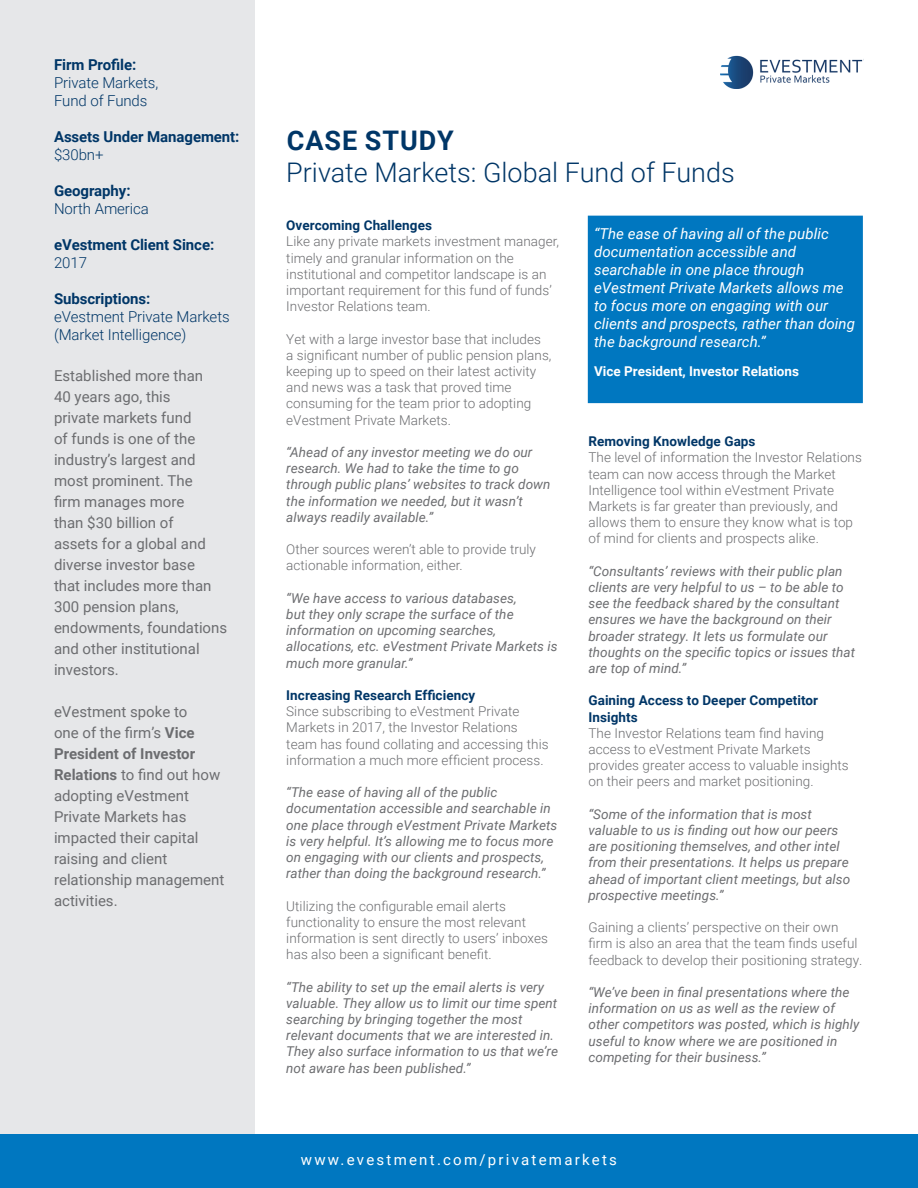
<style>
.page{position:relative;width:918px;height:1188px;background:#fff}
.page>*{position:absolute;margin:0;border:0;box-sizing:border-box;transform-origin:0 0}
.t1{font:300 27px "Roboto";color:#003667}
.t2{font:700 27px "Roboto";letter-spacing:.035em;color:#003667}
.t3{font:15px/21px "Roboto";color:#6c6d70}
.t4{font:italic 15px/18px "Roboto";letter-spacing:.005em;color:#fff}
.t5{font:300 15px/18px "Roboto";letter-spacing:-.005em;color:#003667}
.t6{font:700 15px/18px "Roboto";letter-spacing:-.005em;color:#003667}
.t7{font:15px "Roboto";letter-spacing:.15em;color:#fff}
.t8{font:italic 13.5px/16.2px "Roboto";letter-spacing:.005em;color:#6c6d70}
.t9{font:300 13.5px/16.2px "Roboto";letter-spacing:.005em;color:#6c6d70}
.t10{font:700 13.5px/16.2px "Roboto";letter-spacing:.005em;color:#003667}
.t11{font:700 13.5px "Roboto";color:#fff}
.s1{font-weight:700}
.s2{font-weight:300}
</style>
<div class="page">
<div style="left:588px;top:216px;width:275px;height:187px;background:#0077c0"></div>
<div style="left:0;top:1134px;width:918px;height:54px;background:#0077c0"></div>
<div style="left:0;top:0;width:255px;height:1134px;background:#e6e7e9"></div>
<img style="left:721px;top:55px;width:143px;height:34px">
<p class="t6" style="left:54px;top:55px;width:84px">Firm Profile:</p>
<p class="t5" style="left:54px;top:73px;width:106px">Private Markets,<br>Fund of Funds</p>
<p class="t6" style="left:54px;top:127px;width:187px">Assets Under Management:</p>
<p class="t5" style="left:54px;top:145px;width:51px">$30bn+</p>
<p class="t5" style="left:54px;top:181px;width:96px"><span class="s1">Geography:<br></span>North America</p>
<p class="t6" style="left:54px;top:235px;width:162px">eVestment Client Since:<br><span class="s2">2017</span></p>
<p class="t5" style="left:54px;top:289px;width:177px"><span class="s1">Subscriptions:<br></span>eVestment Private Markets (Market Intelligence)</p>
<p class="t3" style="left:54px;top:364px;width:175px">Established more than<br>40 years ago, this<br>private markets fund<br>of funds is one of the industry’s largest and most prominent. The<br>firm manages more<br>than $30 billion of<br>assets for a global and diverse investor base<br>that includes more than<br>300 pension plans, endowments, foundations and other institutional investors.</p>
<p class="t3" style="left:54px;top:700px;width:172px">eVestment spoke to<br>one of the firm’s <span class="s1">Vice<br>President of Investor<br>Relations</span> to find out how adopting eVestment<br>Private Markets has impacted their capital raising and client relationship management activities.</p>
<p class="t2" style="left:287px;top:121px;width:169px">CASE STUDY</p>
<p class="t1" style="left:286px;top:154px;width:450px">Private Markets: Global Fund of Funds</p>
<p class="t10" style="left:286px;top:217px;width:147px">Overcoming Challenges</p>
<p class="t9" style="left:286px;top:233px;width:274px">Like any private markets investment manager, timely and granular information on the institutional and competitor landscape is an important requirement for this fund of funds’ Investor Relations team.</p>
<p class="t9" style="left:286px;top:330px;width:267px">Yet with a large investor base that includes a significant number of public pension plans, keeping up to speed on their latest activity and news was a task that proved time consuming for the team prior to adopting eVestment Private Markets.</p>
<p class="t8" style="left:286px;top:444px;width:266px">“Ahead of any investor meeting we do our research. We had to take the time to go through public plans’ websites to track down the information we needed, but it wasn’t always readily available.”</p>
<p class="t9" style="left:286px;top:541px;width:251px">Other sources weren’t able to provide truly actionable information, either.</p>
<p class="t8" style="left:286px;top:589px;width:273px">“We have access to various databases,<br>but they only scrape the surface of the information on upcoming searches, allocations, etc. eVestment Private Markets is much more granular.”</p>
<p class="t10" style="left:286px;top:687px;width:190px">Increasing Research Efficiency</p>
<p class="t9" style="left:286px;top:703px;width:264px">Since subscribing to eVestment Private Markets in 2017, the Investor Relations team has found collating and accessing this information a much more efficient process.</p>
<p class="t8" style="left:286px;top:784px;width:273px">“The ease of having all of the public documentation accessible and searchable in one place through eVestment Private Markets is very helpful. It’s allowing me to focus more on engaging with our clients and prospects, rather than doing the background research.”</p>
<p class="t9" style="left:286px;top:897px;width:263px">Utilizing the configurable email alerts functionality to ensure the most relevant information is sent directly to users’ inboxes has also been a significant benefit.</p>
<p class="t8" style="left:286px;top:978px;width:273px">“The ability to set up the email alerts is very valuable. They allow us to limit our time spent searching by bringing together the most relevant documents that we are interested in.<br>They also surface information to us that we’re not aware has been published.”</p>
<p class="t4" style="left:594px;top:224px;width:262px">“The ease of having all of the public documentation accessible and searchable in one place through eVestment Private Markets allows me to focus more on engaging with our clients and prospects, rather than doing the background research.”</p>
<p class="t11" style="left:594px;top:362px;width:207px">Vice President, Investor Relations</p>
<p class="t10" style="left:588px;top:433px;width:169px">Removing Knowledge Gaps</p>
<p class="t9" style="left:588px;top:449px;width:275px">The level of information the Investor Relations team can now access through the Market Intelligence tool within eVestment Private Markets is far greater than previously, and allows them to ensure they know what is top of mind for clients and prospects alike.</p>
<p class="t8" style="left:588px;top:562px;width:268px">“Consultants’ reviews with their public plan clients are very helpful to us – to be able to see the feedback shared by the consultant ensures we have the background on their broader strategy. It lets us formulate our thoughts on the specific topics or issues that are top of mind.”</p>
<p class="t10" style="left:588px;top:692px;width:231px">Gaining Access to Deeper Competitor<br>Insights</p>
<p class="t9" style="left:588px;top:724px;width:262px">The Investor Relations team find having access to eVestment Private Markets provides greater access to valuable insights on their peers and market positioning.</p>
<p class="t8" style="left:588px;top:805px;width:263px">“Some of the information that is most valuable to us is finding out how our peers are positioning themselves, and other intel from their presentations. It helps us prepare ahead of important client meetings, but also prospective meetings.”</p>
<p class="t9" style="left:588px;top:919px;width:275px">Gaining a clients’ perspective on their own firm is also an area that the team finds useful feedback to develop their positioning strategy.</p>
<p class="t8" style="left:588px;top:984px;width:273px">“We’ve been in final presentations where the information on us as well as the review of other competitors was posted, which is highly useful to know where we are positioned in competing for their business.”</p>
<p class="t7" style="left:301px;top:1149px;width:318px">www.evestment.com/privatemarkets</p>
</div>
